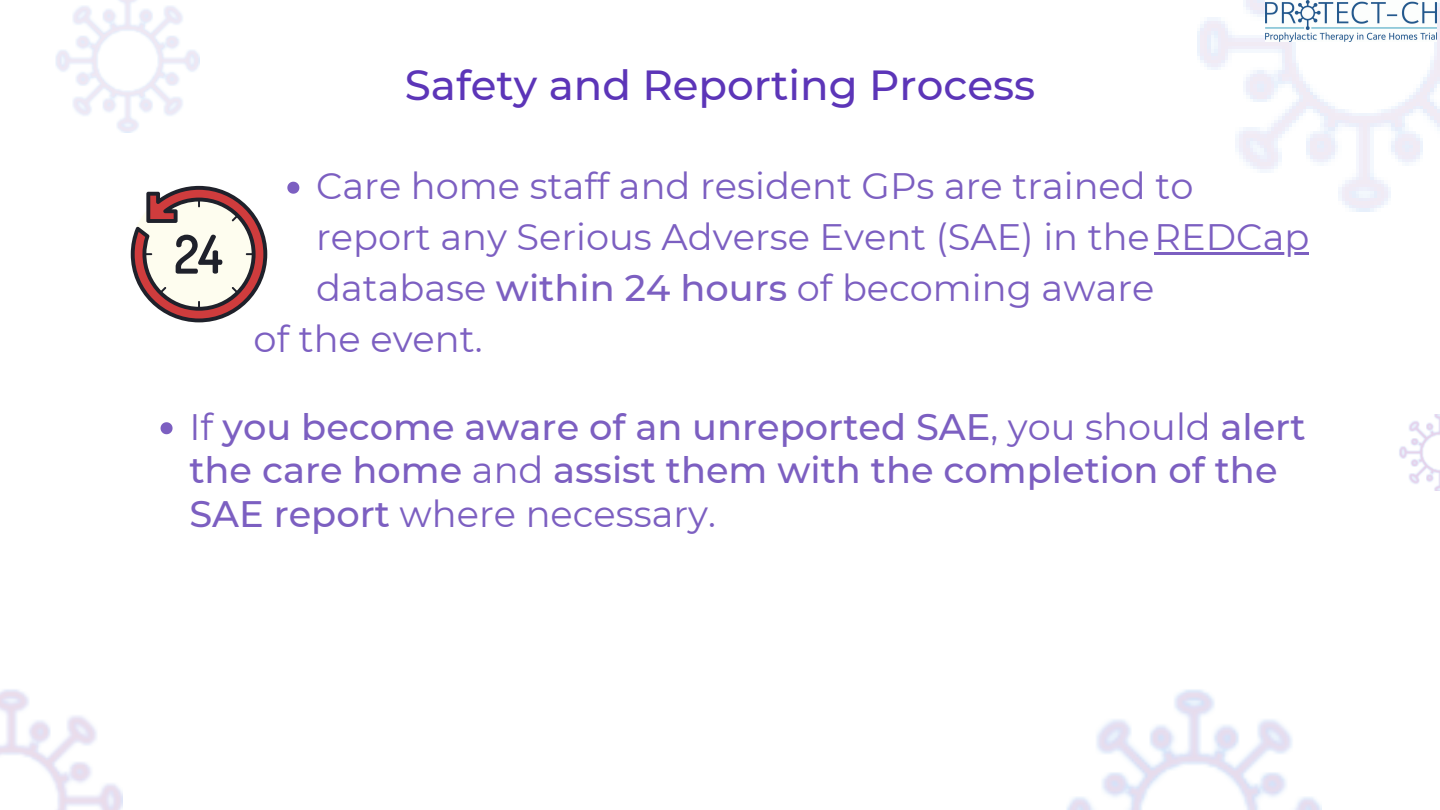
<style>
.page{position:relative;width:1440px;height:810px;background:#fff}
.page>*{position:absolute;margin:0;border:0;box-sizing:border-box;transform-origin:0 0}
.t1{font:500 42px "Montserrat";color:#5c35b8}
.t2{font:36.8px "Montserrat";color:#7c5fc1}
.t3{font:500 36.8px/43.5px "Montserrat";color:#7c5fc1}
.s1{font-weight:500}
.s2{font-weight:400}
</style>
<div class="page">
<img style="left:55px;top:0;width:144px;height:132px">
<img style="left:1399px;top:414px;width:41px;height:77px">
<img style="left:0;top:689px;width:123px;height:121px">
<img style="left:1197px;top:0;width:243px;height:211px">
<img style="left:1066px;top:689px;width:255px;height:121px">
<svg style="left:287px;top:182px;width:12px;height:12px"></svg>
<hr style="left:1155px;top:252px;width:154px;height:3px;background:#7c5fc1">
<svg style="left:131px;top:186px;width:136px;height:136px"></svg>
<img style="left:1265px;top:0;width:172px;height:41px">
<svg style="left:161px;top:422px;width:12px;height:12px"></svg>
<p class="t1" style="left:405px;top:59px;width:632px">Safety and Reporting Process</p>
<p class="t2" style="left:316px;top:163px;width:879px">Care home staff and resident GPs are trained to</p>
<p class="t2" style="left:316px;top:214px;width:995px">report any Serious Adverse Event (SAE) in theREDCap</p>
<p class="t2" style="left:316px;top:265px;width:840px">database <span class="s1">within 24 hours</span> of becoming aware</p>
<p class="t2" style="left:254px;top:316px;width:230px">of the event.</p>
<p class="t3" style="left:189px;top:405px;width:1118px"><span class="s2">If</span> you become aware of an unreported SAE<span class="s2">, you should</span> alert the care home <span class="s2">and</span> assist them with the completion of the<br>SAE report <span class="s2">where necessary.</span></p>
</div>
